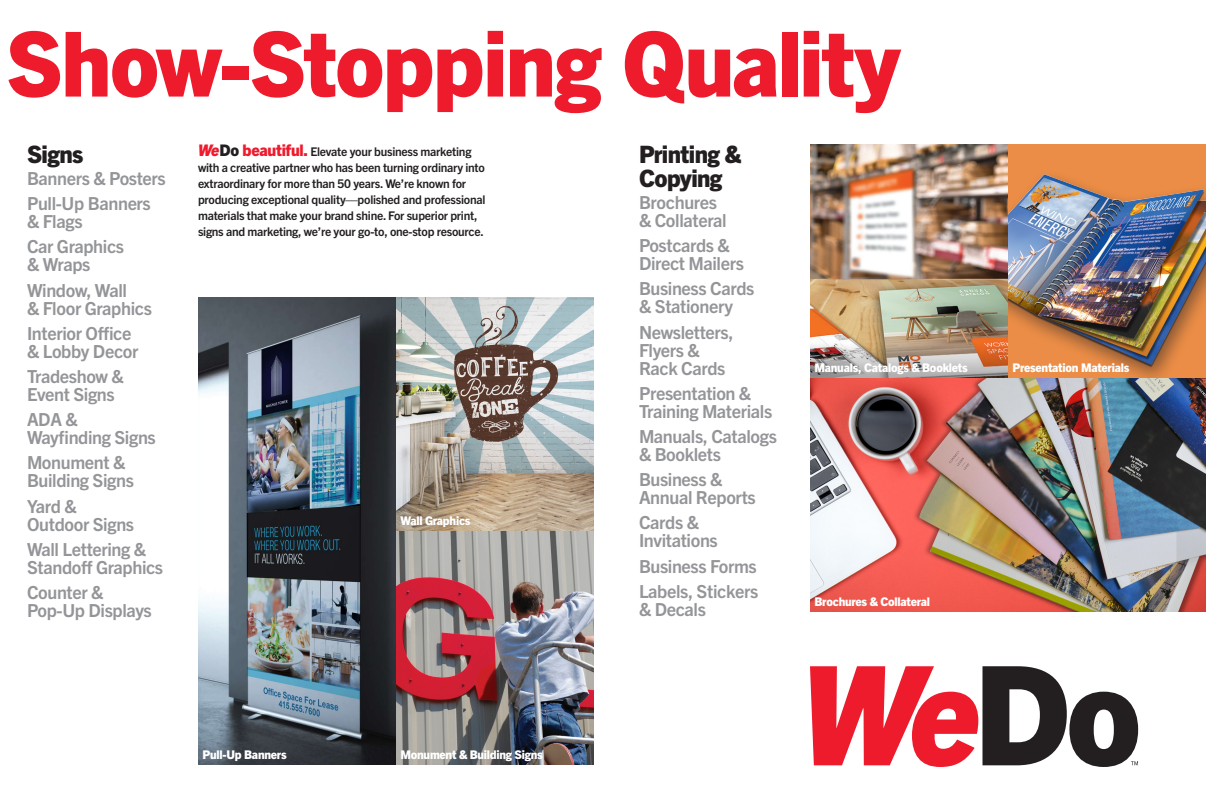
<style>
.page{position:relative;width:1224px;height:792px;background:#fff}
.page>*{position:absolute;margin:0;border:0;box-sizing:border-box;transform-origin:0 0}
.SubHead{font:800 90px "Trade Gothic Next LT Pro";letter-spacing:-.02em;color:#ee1b2d}
.t1{font:800 24px/24px "Trade Gothic Next LT Pro";letter-spacing:-.025em;color:#231f20}
.t2{font:700 18px/25.2px "Trade Gothic Next LT Pro";letter-spacing:-.02em;color:#939598}
.Body_Copy{font:700 12px/16px "Trade Gothic Next LT Pro";letter-spacing:-.02em;color:#231f20}
.t3{font:800 12px "Trade Gothic Next LT Pro";letter-spacing:-.02em;color:#fff}
.s1{font-weight:800;font-style:italic;font-size:16px;color:#ee1b2d}
.s2{font-weight:800;font-size:16px}
.s3{font-weight:800;font-size:16px;color:#ee1b2d}
</style>
<div class="page">
<svg style="left:810px;top:666px;width:328px;height:101px"></svg>
<img style="left:810px;top:144px;width:198px;height:199px">
<img style="left:396px;top:531px;width:198px;height:234px">
<div style="left:1008px;top:144px;width:198px;height:234px;background:#eb8d46"></div>
<img style="left:1008px;top:174px;width:198px;height:204px">
<img style="left:810px;top:378px;width:396px;height:234px">
<img style="left:198px;top:297px;width:198px;height:468px">
<svg style="left:396px;top:297px;width:198px;height:234px;background:#afaca4"></svg>
<div style="left:391px;top:511px;width:80px;height:21px;background:#231f20;opacity:.25"></div>
<img style="left:810px;top:343px;width:198px;height:35px">
<p class="SubHead" style="left:6px;top:1px;width:895px">Show-Stopping Quality</p>
<p class="Body_Copy" style="left:198px;top:143px;width:289px"><span class="s1">We</span><span class="s2">Do</span> <span class="s3">beautiful.</span> Elevate your business marketing with a creative partner who has been turning ordinary into extraordinary for more than 50 years. We’re known for producing exceptional quality—polished and professional materials that make your brand shine. For superior print, signs and marketing, we’re your go-to, one-stop resource.</p>
<h2 class="t1" style="left:27px;top:140px;width:58px">Signs</h2>
<p class="t2" style="left:27px;top:165px;width:140px">Banners &amp; Posters<br>Pull-Up Banners</p>
<p class="t2" style="left:27px;top:208px;width:99px">&amp; Flags<br>Car Graphics</p>
<p class="t2" style="left:27px;top:251px;width:102px">&amp; Wraps<br>Window, Wall</p>
<p class="t2" style="left:27px;top:294px;width:126px">&amp; Floor Graphics<br>Interior Office</p>
<p class="t2" style="left:27px;top:337px;width:113px">&amp; Lobby Decor<br>Tradeshow &amp;</p>
<p class="t2" style="left:27px;top:381px;width:89px">Event Signs<br>ADA &amp;</p>
<p class="t2" style="left:27px;top:424px;width:130px">Wayfinding Signs<br>Monument &amp;</p>
<p class="t2" style="left:27px;top:467px;width:108px">Building Signs<br>Yard &amp;</p>
<p class="t2" style="left:27px;top:510px;width:121px">Outdoor Signs<br>Wall Lettering &amp;</p>
<p class="t2" style="left:27px;top:553px;width:138px">Standoff Graphics<br>Counter &amp;</p>
<p class="t2" style="left:27px;top:597px;width:126px">Pop-Up Displays</p>
<h2 class="t1" style="left:639px;top:140px;width:104px">Printing &amp;<br>Copying</h2>
<p class="t2" style="left:639px;top:192px;width:89px;line-height:18px">Brochures &amp; Collateral</p>
<p class="t2" style="left:639px;top:235px;width:106px;line-height:18px">Postcards &amp;<br>Direct Mailers</p>
<p class="t2" style="left:639px;top:279px;width:117px;line-height:18px">Business Cards &amp; Stationery</p>
<p class="t2" style="left:639px;top:322px;width:96px;line-height:18px">Newsletters,<br>Flyers &amp;<br>Rack Cards</p>
<p class="t2" style="left:639px;top:383px;width:135px;line-height:18px">Presentation &amp;<br>Training Materials</p>
<p class="t2" style="left:639px;top:426px;width:140px;line-height:18px">Manuals, Catalogs &amp; Booklets</p>
<p class="t2" style="left:639px;top:469px;width:118px;line-height:18px">Business &amp;<br>Annual Reports</p>
<p class="t2" style="left:639px;top:513px;width:80px;line-height:18px">Cards &amp;<br>Invitations</p>
<p class="t2" style="left:639px;top:552px;width:121px">Business Forms<br>Labels, Stickers</p>
<p class="t2" style="left:639px;top:595px;width:68px">&amp; Decals</p>
<p class="t3" style="left:814px;top:359px;width:155px">Manuals, Catalogs &amp; Booklets</p>
<p class="t3" style="left:1012px;top:359px;width:118px">Presentation Materials</p>
<p class="t3" style="left:400px;top:512px;width:71px">Wall Graphics</p>
<p class="t3" style="left:814px;top:593px;width:117px">Brochures &amp; Collateral</p>
<p class="t3" style="left:202px;top:746px;width:86px">Pull-Up Banners</p>
<p class="t3" style="left:400px;top:746px;width:144px">Monument &amp; Building Signs</p>
</div>
